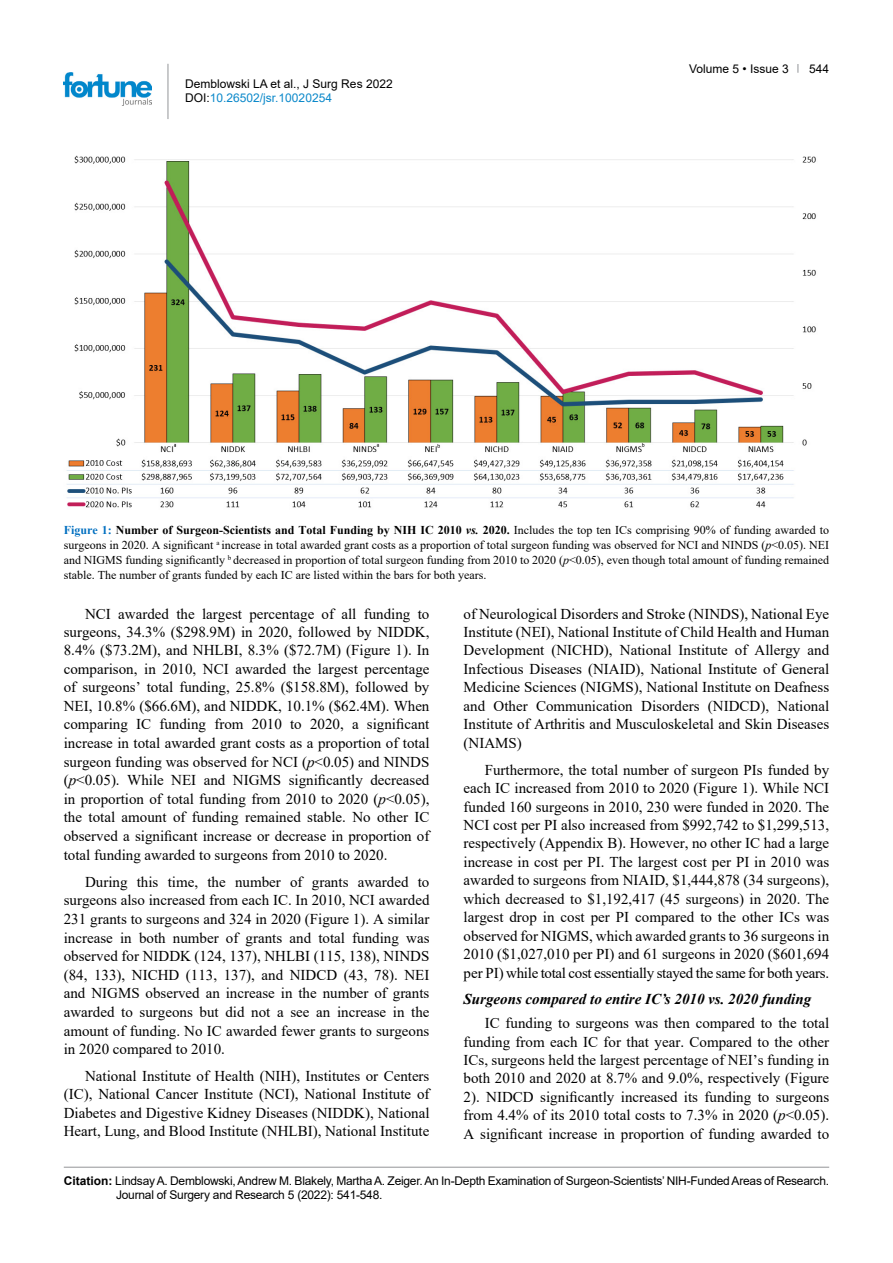
<style>
.page{position:relative;width:893px;height:1263px;background:#fff}
.page>*{position:absolute;margin:0;border:0;box-sizing:border-box;transform-origin:0 0}
.t1{font:15px/18.5px "Times New Roman";color:#000;text-align:justify}
.t2{font:italic 700 15px "Times New Roman";color:#000}
.t3{font:12px/15px "Times New Roman";color:#000;text-align:justify}
.t4{font:12px/14.4px "Arial";letter-spacing:-.02em;color:#000}
.t5{font:12px/14.4px "Arial";color:#000}
.s1{color:#0a88ca}
.s2{font-weight:700;color:#006fc0}
.s3{font-weight:700}
.s4{font-weight:700;font-style:italic}
.s5{font-style:italic}
</style>
<div class="page">
<hr style="left:168px;top:64px;width:1px;height:55px;background:#939598">
<img style="left:64px;top:72px;width:88px;height:33px">
<hr style="left:64px;top:1167px;width:765px;height:1px;background:#939598">
<img style="left:66px;top:155px;width:750px;height:353px">
<p class="t5" style="left:185px;top:76px;width:209px">Demblowski LA et al., J Surg Res 2022<br>DOI:<span class="s1">10.26502/jsr.10020254</span></p>
<p class="t5" style="left:689px;top:61px;width:101px">Volume 5 • Issue 3</p>
<p class="t4" style="left:809px;top:61px;width:22px">544</p>
<p class="t3" style="left:64px;top:522px;width:767px"><span class="s2">Figure 1:</span> <span class="s3">Number of Surgeon-Scientists and Total Funding by NIH IC 2010</span> <span class="s4">vs.</span> <span class="s3">2020.</span> Includes the top ten ICs comprising 90% of funding awarded to surgeons in 2020. A significant <sup>a</sup> increase in total awarded grant costs as a proportion of total surgeon funding was observed for NCI and NINDS (<span class="s5">p</span>&lt;0.05). NEI and NIGMS funding significantly <sup>b</sup> decreased in proportion of total surgeon funding from 2010 to 2020 (<span class="s5">p</span>&lt;0.05), even though total amount of funding remained stable. The number of grants funded by each IC are listed within the bars for both years.</p>
<p class="t1" style="left:64px;top:604px;width:367px;text-indent:21px">NCI awarded the largest percentage of all funding to surgeons, 34.3% ($298.9M) in 2020, followed by NIDDK, 8.4% ($73.2M), and NHLBI, 8.3% ($72.7M) (Figure 1). In comparison, in 2010, NCI awarded the largest percentage of surgeons’ total funding, 25.8% ($158.8M), followed by NEI, 10.8% ($66.6M), and NIDDK, 10.1% ($62.4M). When comparing IC funding from 2010 to 2020, a significant increase in total awarded grant costs as a proportion of total surgeon funding was observed for NCI (<span class="s5">p</span>&lt;0.05) and NINDS (<span class="s5">p</span>&lt;0.05). While NEI and NIGMS significantly decreased in proportion of total funding from 2010 to 2020 (<span class="s5">p</span>&lt;0.05), the total amount of funding remained stable. No other IC observed a significant increase or decrease in proportion of total funding awarded to surgeons from 2010 to 2020.</p>
<p class="t1" style="left:64px;top:872px;width:367px;text-indent:21px">During this time, the number of grants awarded to surgeons also increased from each IC. In 2010, NCI awarded 231 grants to surgeons and 324 in 2020 (Figure 1). A similar increase in both number of grants and total funding was observed for NIDDK (124, 137), NHLBI (115, 138), NINDS (84, 133), NICHD (113, 137), and NIDCD (43, 78). NEI and NIGMS observed an increase in the number of grants awarded to surgeons but did not a see an increase in the amount of funding. No IC awarded fewer grants to surgeons in 2020 compared to 2010.</p>
<p class="t1" style="left:64px;top:1066px;width:367px;text-indent:21px">National Institute of Health (NIH), Institutes or Centers (IC), National Cancer Institute (NCI), National Institute of Diabetes and Digestive Kidney Diseases (NIDDK), National Heart, Lung, and Blood Institute (NHLBI), National Institute</p>
<p class="t1" style="left:463px;top:604px;width:367px">of Neurological Disorders and Stroke (NINDS), National Eye Institute (NEI), National Institute of Child Health and Human Development (NICHD), National Institute of Allergy and Infectious Diseases (NIAID), National Institute of General Medicine Sciences (NIGMS), National Institute on Deafness and Other Communication Disorders (NIDCD), National Institute of Arthritis and Musculoskeletal and Skin Diseases (NIAMS)</p>
<p class="t1" style="left:463px;top:760px;width:367px;text-indent:21px">Furthermore, the total number of surgeon PIs funded by each IC increased from 2010 to 2020 (Figure 1). While NCI funded 160 surgeons in 2010, 230 were funded in 2020. The NCI cost per PI also increased from $992,742 to $1,299,513, respectively (Appendix B). However, no other IC had a large increase in cost per PI. The largest cost per PI in 2010 was awarded to surgeons from NIAID, $1,444,878 (34 surgeons), which decreased to $1,192,417 (45 surgeons) in 2020. The largest drop in cost per PI compared to the other ICs was observed for NIGMS, which awarded grants to 36 surgeons in 2010 ($1,027,010 per PI) and 61 surgeons in 2020 ($601,694 per PI) while total cost essentially stayed the same for both years.</p>
<p class="t2" style="left:463px;top:989px;width:349px">Surgeons compared to entire IC’s 2010 vs. 2020 funding</p>
<p class="t1" style="left:463px;top:1013px;width:367px;text-indent:21px">IC funding to surgeons was then compared to the total funding from each IC for that year. Compared to the other ICs, surgeons held the largest percentage of NEI’s funding in both 2010 and 2020 at 8.7% and 9.0%, respectively (Figure 2). NIDCD significantly increased its funding to surgeons from 4.4% of its 2010 total costs to 7.3% in 2020 (<span class="s5">p</span>&lt;0.05).<br>A significant increase in proportion of funding awarded to</p>
<p class="t4" style="left:116px;top:1173px;width:714px;text-indent:-52px"><span class="s3">Citation:</span> Lindsay A. Demblowski, Andrew M. Blakely, Martha A. Zeiger. An In-Depth Examination of Surgeon-Scientists’ NIH-Funded Areas of Research.<br>Journal of Surgery and Research 5 (2022): 541-548.</p>
</div>
